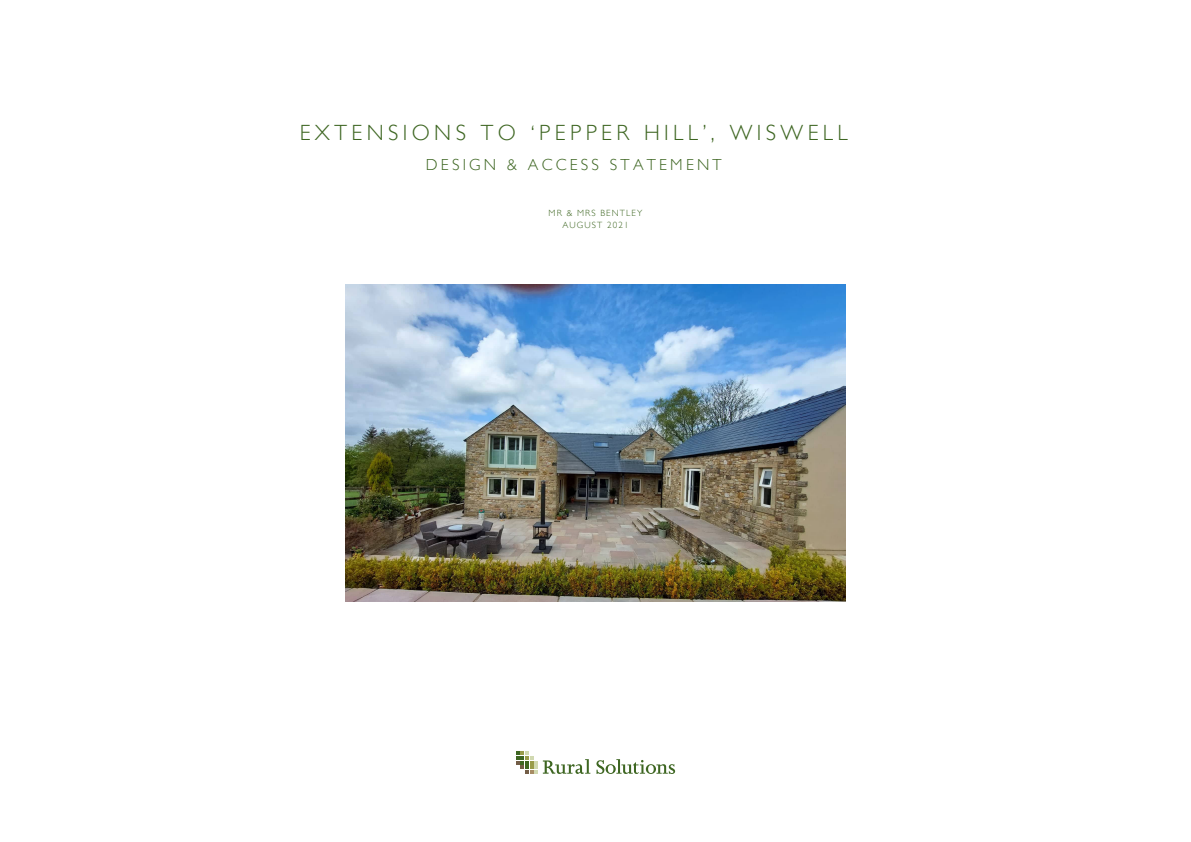
<style>
.page{position:relative;width:1191px;height:842px;background:#fff}
.page>*{position:absolute;margin:0;border:0;box-sizing:border-box;transform-origin:0 0}
.t1{font:300 22px "Gill Sans";letter-spacing:.2em;color:#3e6622}
.t2{font:300 16px "Gill Sans";letter-spacing:.2em;color:#3e6622}
.t3{font:300 9px "Gill Sans";letter-spacing:.125em;color:#3e6622}
</style>
<div class="page">
<svg style="left:596px;top:759px;width:79px;height:15px"></svg>
<svg style="left:516px;top:751px;width:74px;height:23px"></svg>
<img style="left:345px;top:284px;width:500px;height:318px">
<p class="t1" style="left:300px;top:120px;width:549px">EXTENSIONS TO ‘PEPPER HILL’, WISWELL</p>
<p class="t2" style="left:426px;top:155px;width:297px">DESIGN &amp; ACCESS STATEMENT</p>
<p class="t3" style="left:548px;top:208px;width:95px">MR &amp; MRS BENTLEY</p>
<p class="t3" style="left:562px;top:220px;width:68px">AUGUST 2021</p>
</div>
